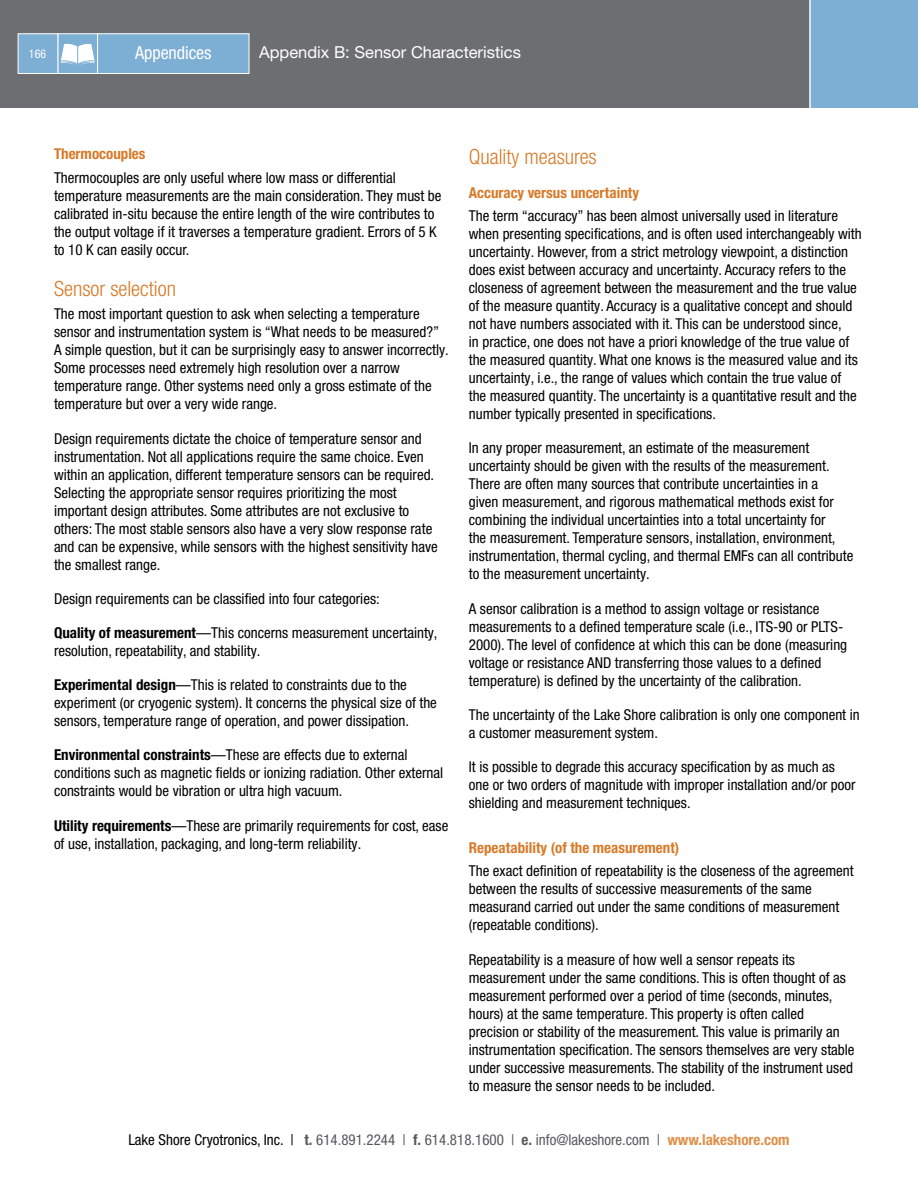
<style>
.page{position:relative;width:918px;height:1188px;background:#fff}
.page>*{position:absolute;margin:0;border:0;box-sizing:border-box;transform-origin:0 0}
.t1{font:300 condensed 21px "Helvetica Neue LTW1 G";color:#d77a28}
.t2{font:condensed 18px "Helvetica Neue LTW1 G";letter-spacing:-.005em;color:#fff}
.t3{font:16.5px "Helvetica Neue LTW1 G";color:#fff}
.t4{font:condensed 15px/18px "Helvetica Neue LTW1 G";color:#000}
.t5{font:condensed 15px "Helvetica Neue LTW1 G";color:#58595b}
.t6{font:700 condensed 15px "Helvetica Neue LTW1 G";color:#d77a28}
.t7{font:condensed 12px "Helvetica Neue LTW1 G";color:#fff}
.s1{font-weight:700}
.s2{color:#000}
.s3{font-weight:700;color:#de904a}
</style>
<div class="page">
<div style="left:0;top:0;width:918px;height:108px;background:#6d6e71"></div>
<div style="left:57px;top:33px;width:41px;height:41px;background:#7daed3;border:1px solid #fff"></div>
<svg style="left:61px;top:44px;width:34px;height:21px"></svg>
<div style="left:810px;top:0;width:108px;height:108px;background:#7daed3"></div>
<hr style="left:809px;top:0;width:2px;height:116px;background:#fff">
<div style="left:97px;top:33px;width:152px;height:41px;background:#7daed3;border:1px solid #fff"></div>
<div style="left:18px;top:33px;width:40px;height:41px;background:#7daed3;border:1px solid #fff"></div>
<p class="t7" style="left:29px;top:46px;width:19px">166</p>
<p class="t2" style="left:135px;top:42px;width:78px">Appendices</p>
<p class="t3" style="left:259px;top:42px;width:263px">Appendix B: Sensor Characteristics</p>
<p class="t6" style="left:54px;top:145px;width:93px">Thermocouples</p>
<p class="t4" style="left:54px;top:168px;width:389px">Thermocouples are only useful where low mass or differential temperature measurements are the main consideration. They must be calibrated in-situ because the entire length of the wire contributes to the output voltage if it traverses a temperature gradient. Errors of 5 K to 10 K can easily occur.</p>
<h1 class="t1" style="left:54px;top:276px;width:124px">Sensor selection</h1>
<p class="t4" style="left:54px;top:305px;width:396px">The most important question to ask when selecting a temperature sensor and instrumentation system is “What needs to be measured?” A simple question, but it can be surprisingly easy to answer incorrectly.<br>Some processes need extremely high resolution over a narrow temperature range. Other systems need only a gross estimate of the temperature but over a very wide range.</p>
<p class="t4" style="left:54px;top:429px;width:385px">Design requirements dictate the choice of temperature sensor and instrumentation. Not all applications require the same choice. Even within an application, different temperature sensors can be required.<br>Selecting the appropriate sensor requires prioritizing the most important design attributes. Some attributes are not exclusive to others: The most stable sensors also have a very slow response rate and can be expensive, while sensors with the highest sensitivity have the smallest range.</p>
<p class="t4" style="left:54px;top:590px;width:327px">Design requirements can be classified into four categories:</p>
<p class="t4" style="left:54px;top:624px;width:385px"><span class="s1">Quality of measurement</span>—This concerns measurement uncertainty, resolution, repeatability, and stability.</p>
<p class="t4" style="left:54px;top:676px;width:384px"><span class="s1">Experimental design</span>—This is related to constraints due to the experiment (or cryogenic system). It concerns the physical size of the sensors, temperature range of operation, and power dissipation.</p>
<p class="t4" style="left:54px;top:746px;width:391px"><span class="s1">Environmental constraints</span>—These are effects due to external conditions such as magnetic fields or ionizing radiation. Other external constraints would be vibration or ultra high vacuum.</p>
<p class="t4" style="left:54px;top:816px;width:396px"><span class="s1">Utility requirements</span>—These are primarily requirements for cost, ease of use, installation, packaging, and long-term reliability.</p>
<h1 class="t1" style="left:469px;top:144px;width:129px">Quality measures</h1>
<p class="t6" style="left:469px;top:183px;width:172px">Accuracy versus uncertainty</p>
<p class="t4" style="left:469px;top:207px;width:394px">The term “accuracy” has been almost universally used in literature when presenting specifications, and is often used interchangeably with uncertainty. However, from a strict metrology viewpoint, a distinction does exist between accuracy and uncertainty. Accuracy refers to the closeness of agreement between the measurement and the true value of the measure quantity. Accuracy is a qualitative concept and should not have numbers associated with it. This can be understood since,<br>in practice, one does not have a priori knowledge of the true value of the measured quantity. What one knows is the measured value and its uncertainty, i.e., the range of values which contain the true value of the measured quantity. The uncertainty is a quantitative result and the number typically presented in specifications.</p>
<p class="t4" style="left:469px;top:439px;width:386px">In any proper measurement, an estimate of the measurement uncertainty should be given with the results of the measurement.<br>There are often many sources that contribute uncertainties in a<br>given measurement, and rigorous mathematical methods exist for combining the individual uncertainties into a total uncertainty for<br>the measurement. Temperature sensors, installation, environment, instrumentation, thermal cycling, and thermal EMFs can all contribute to the measurement uncertainty.</p>
<p class="t4" style="left:469px;top:599px;width:380px">A sensor calibration is a method to assign voltage or resistance measurements to a defined temperature scale (i.e., ITS-90 or PLTS-2000). The level of confidence at which this can be done (measuring voltage or resistance AND transferring those values to a defined temperature) is defined by the uncertainty of the calibration.</p>
<p class="t4" style="left:469px;top:706px;width:392px">The uncertainty of the Lake Shore calibration is only one component in a customer measurement system.</p>
<p class="t4" style="left:469px;top:758px;width:388px">It is possible to degrade this accuracy specification by as much as one or two orders of magnitude with improper installation and/or poor shielding and measurement techniques.</p>
<p class="t6" style="left:469px;top:839px;width:212px">Repeatability (of the measurement)</p>
<p class="t4" style="left:469px;top:862px;width:386px">The exact definition of repeatability is the closeness of the agreement between the results of successive measurements of the same measurand carried out under the same conditions of measurement (repeatable conditions).</p>
<p class="t4" style="left:469px;top:950px;width:387px">Repeatability is a measure of how well a sensor repeats its measurement under the same conditions. This is often thought of as measurement performed over a period of time (seconds, minutes, hours) at the same temperature. This property is often called precision or stability of the measurement. This value is primarily an instrumentation specification. The sensors themselves are very stable under successive measurements. The stability of the instrument used to measure the sensor needs to be included.</p>
<p class="t5" style="left:128px;top:1131px;width:663px"><span class="s2">Lake Shore Cryotronics, Inc. |</span> <span class="s1">t.</span> 614.891.2244 | <span class="s1">f.</span> 614.818.1600 | <span class="s1">e.</span> info@lakeshore.com | <span class="s3">www.lakeshore.com</span></p>
</div>
